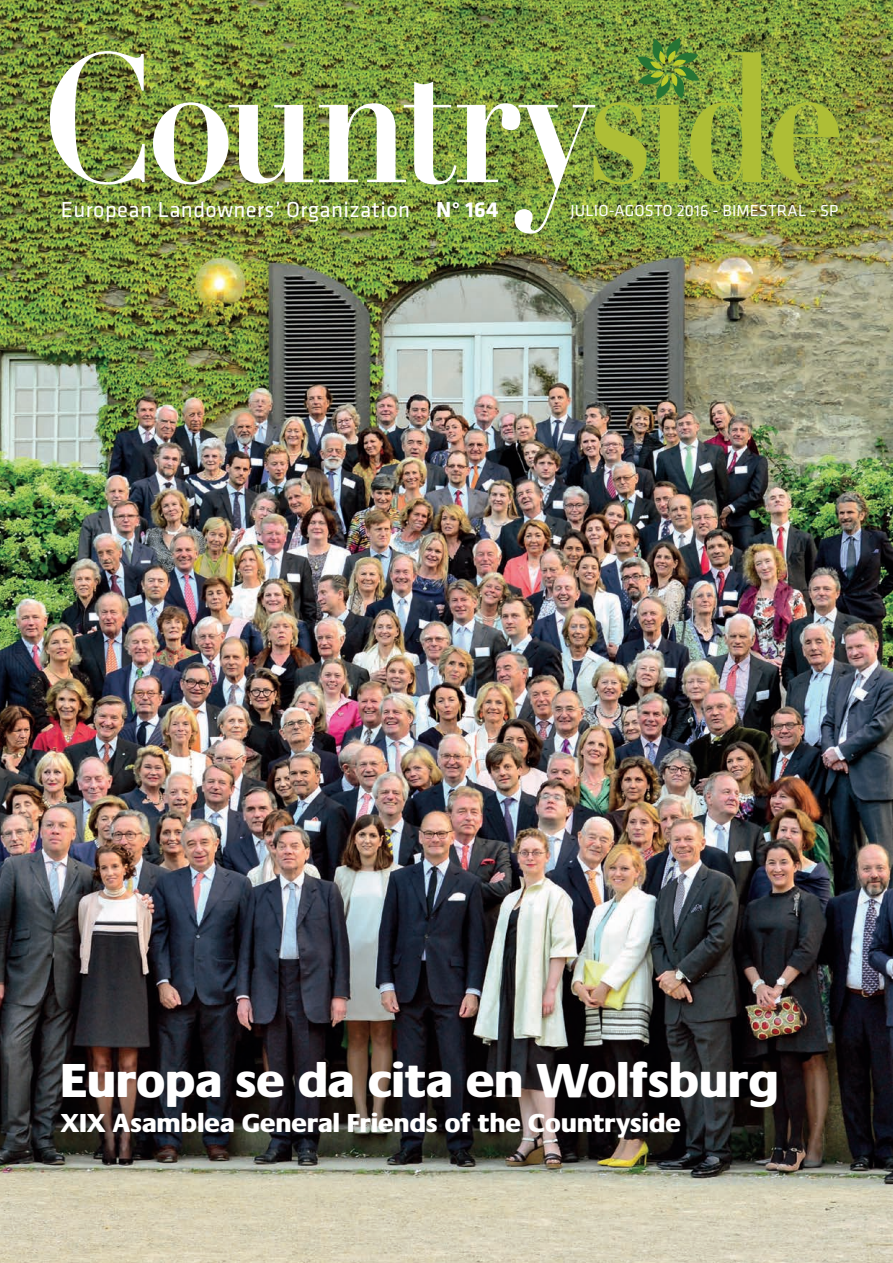
<style>
.page{position:relative;width:893px;height:1263px;background:#fff}
.page>*{position:absolute;margin:0;border:0;box-sizing:border-box;transform-origin:0 0}
.t1{font:800 49.5px "Praxis";letter-spacing:.005em;color:#fff}
.t2{font:800 27px "Praxis";letter-spacing:.01em;color:#fff}
.t3{font:22.5px "Klavika";letter-spacing:.02em;color:#fff}
.t4{font:700 22.5px "Klavika";color:#fff}
.t5{font:16.5px "Klavika";letter-spacing:.01em;color:#fff}
</style>
<div class="page">
<img style="left:0;top:0;width:893px;height:1263px">
<img style="left:50px;top:51px;width:545px;height:183px">
<svg style="left:594px;top:38px;width:245px;height:146px;background:#879f3a"></svg>
<p class="t3" style="left:61px;top:198px;width:351px">European Landowners’ Organization</p>
<p class="t5" style="left:570px;top:202px;width:269px">JULIO-AGOSTO 2016 - BIMESTRAL - SP</p>
<p class="t4" style="left:436px;top:197px;width:64px">N° 164</p>
<h1 class="t1" style="left:61px;top:1053px;width:719px">Europa se da cita en Wolfsburg</h1>
<p class="t2" style="left:61px;top:1108px;width:621px">XIX Asamblea General Friends of the Countryside</p>
</div>
